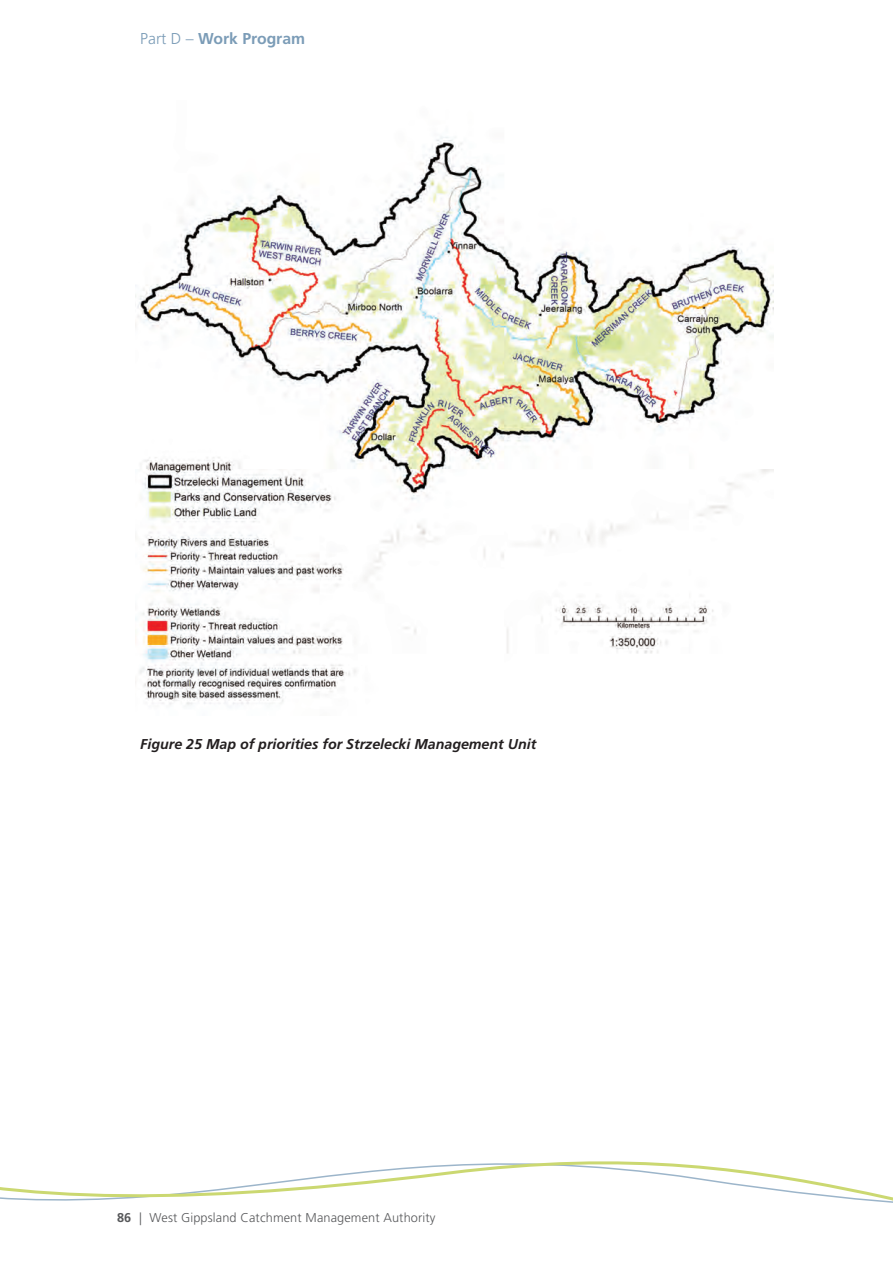
<style>
.page{position:relative;width:893px;height:1263px;background:#fff}
.page>*{position:absolute;margin:0;border:0;box-sizing:border-box;transform-origin:0 0}
.Header_left{font:700 15.75px "Frutiger";color:#7b9cb7}
.Captions{font:italic 700 14.25px "Frutiger";color:#231f20}
.t1{font:300 12.75px "Frutiger";letter-spacing:.01em;color:#57585a}
.s1{font-weight:300}
.s2{font-weight:700}
</style>
<div class="page">
<svg style="left:0;top:1161px;width:893px;height:42px"></svg>
<img style="left:136px;top:136px;width:638px;height:569px">
<p class="Header_left" style="left:140px;top:29px;width:166px"><span class="s1">Part D –</span> Work Program</p>
<p class="Captions" style="left:140px;top:736px;width:397px">Figure 25 Map of priorities for Strzelecki Management Unit</p>
<p class="t1" style="left:117px;top:1210px;width:320px"><span class="s2">86</span> | West Gippsland Catchment Management Authority</p>
</div>
